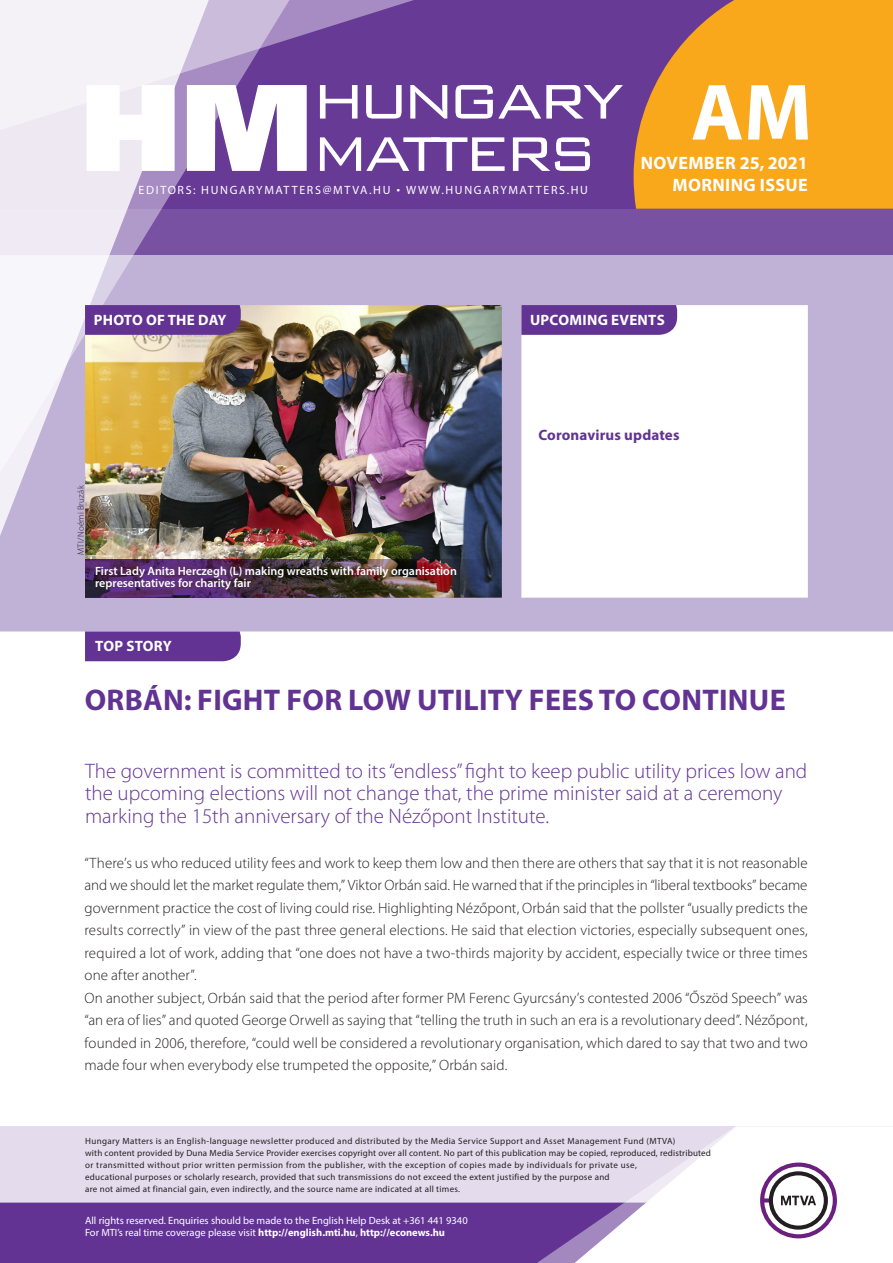
<style>
.page{position:relative;width:893px;height:1263px;background:#fff}
.page>*{position:absolute;margin:0;border:0;box-sizing:border-box;transform-origin:0 0}
.t1{font:700 80.55px "Myriad Pro";color:#fff}
._00_borito_cimsor{font:700 30px "Myriad Pro";letter-spacing:.01em;color:#623393}
._00_borito_alcimsor{font:300 21px/22.5px "Myriad Pro";color:#623393}
.t2{font:700 18px/22.5px "Myriad Pro";letter-spacing:.02em;color:#fff;text-align:right}
._03_kenyer_szöveg-1{font:300 15px/22.5px "Myriad Pro";letter-spacing:.01em;color:#231f20;text-align:justify}
.t3{font:700 15px "Myriad Pro";letter-spacing:.02em;color:#fff}
._00_borito_cimsorkic{font:700 15px "Myriad Pro";letter-spacing:.01em;color:#623393}
._04_kepalairas{font:600 12px/12px "Myriad Pro";color:#fff}
.t4{font:12px "Myriad Pro";letter-spacing:.14em;color:#fff}
.t5{font:10.5px/12px "Myriad Pro";color:#fff}
.t6{font:9px/12px "Myriad Pro";letter-spacing:.03em;color:#231f20}
._03_kenyer_szöveg-1-2{font:300 9px "Myriad Pro";letter-spacing:.03em;color:#231f20}
.s1{font-family:"Geogrotesque"}
.s2{font-weight:700}
</style>
<div class="page">
<div style="left:0;top:1126px;width:893px;height:137px;background:#e4dcec"></div>
<div style="left:0;top:1202px;width:506px;height:61px;background:#623393"></div>
<svg style="left:506px;top:1202px;width:69px;height:61px;background:#6b3e99"></svg>
<svg style="left:575px;top:1126px;width:318px;height:137px"></svg>
<svg style="left:0;top:255px;width:893px;height:376px"></svg>
<div style="left:0;top:0;width:893px;height:255px;background:linear-gradient(to bottom,#633493,#72489e)"></div>
<svg style="left:634px;top:0;width:259px;height:209px;background:#ea9c26"></svg>
<img style="left:225px;top:221px;width:83px;height:287px">
<svg style="left:225px;top:0;width:257px;height:221px;background:#744c9f"></svg>
<svg style="left:0;top:0;width:225px;height:610px"></svg>
<svg style="left:87px;top:85px;width:88px;height:86px"></svg>
<svg style="left:187px;top:85px;width:120px;height:86px"></svg>
<svg style="left:320px;top:85px;width:37px;height:34px"></svg>
<svg style="left:366px;top:85px;width:36px;height:34px"></svg>
<svg style="left:410px;top:85px;width:37px;height:34px"></svg>
<svg style="left:455px;top:85px;width:168px;height:34px"></svg>
<svg style="left:320px;top:137px;width:185px;height:34px"></svg>
<svg style="left:513px;top:137px;width:77px;height:34px"></svg>
<div style="left:85px;top:631px;width:156px;height:30px;background:#623393"></div>
<svg style="left:521px;top:305px;width:156px;height:30px;background:#653795"></svg>
<svg style="left:85px;top:305px;width:156px;height:30px;background:#633592"></svg>
<img style="left:85px;top:559px;width:417px;height:39px">
<p class="t4" style="left:139px;top:182px;width:451px">EDITORS: HUNGARYMATTERS@MTVA.HU <span class="s1">¬</span> WWW.HUNGARYMATTERS.HU</p>
<h1 class="t1" style="left:691px;top:60px;width:122px">AM</h1>
<p class="t2" style="left:641px;top:151px;width:169px">NOVEMBER 25, 2021<br>MORNING ISSUE</p>
<p class="t3" style="left:94px;top:310px;width:134px">PHOTO OF THE DAY</p>
<p class="t3" style="left:530px;top:310px;width:136px">UPCOMING EVENTS</p>
<p class="_03_kenyer_szöveg-1-2" style="left:76px;top:555px;width:71px;rotate:-90deg">MTI/Noémi Bruzák</p>
<p class="_04_kepalairas" style="left:95px;top:564px;width:363px">First Lady Anita Herczegh (L) making wreaths with family organisation representatives for charity fair</p>
<p class="t3" style="left:95px;top:636px;width:78px">TOP STORY</p>
<p class="_00_borito_cimsorkic" style="left:538px;top:425px;width:143px">Coronavirus updates</p>
<p class="_00_borito_cimsor" style="left:85px;top:680px;width:702px">ORBÁN: FIGHT FOR LOW UTILITY FEES TO CONTINUE</p>
<p class="_00_borito_alcimsor" style="left:85px;top:759px;width:724px">The government is committed to its “endless” fight to keep public utility prices low and the upcoming elections will not change that, the prime minister said at a ceremony marking the 15th anniversary of the Nézőpont Institute.</p>
<p class="_03_kenyer_szöveg-1" style="left:85px;top:851px;width:725px">“There’s us who reduced utility fees and work to keep them low and then there are others that say that it is not reasonable and we should let the market regulate them,” Viktor Orbán said. He warned that if the principles in “liberal textbooks” became government practice the cost of living could rise. Highlighting Nézőpont, Orbán said that the pollster “usually predicts the results correctly” in view of the past three general elections. He said that election victories, especially subsequent ones, required a lot of work, adding that “one does not have a two-thirds majority by accident, especially twice or three times one after another”.</p>
<p class="_03_kenyer_szöveg-1" style="left:85px;top:986px;width:725px">On another subject, Orbán said that the period after former PM Ferenc Gyurcsány’s contested 2006 “Őszöd Speech” was “an era of lies” and quoted George Orwell as saying that “telling the truth in such an era is a revolutionary deed”. Nézőpont, founded in 2006, therefore, “could well be considered a revolutionary organisation, which dared to say that two and two made four when everybody else trumpeted the opposite,” Orbán said.</p>
<p class="t6" style="left:85px;top:1134px;width:627px">Hungary Matters is an English-language newsletter produced and distributed by the Media Service Support and Asset Management Fund (MTVA)<br>with content provided by Duna Media Service Provider exercises copyright over all content. No part of this publication may be copied, reproduced, redistributed or transmitted without prior written permission from the publisher, with the exception of copies made by individuals for private use,<br>educational purposes or scholarly research, provided that such transmissions do not exceed the extent justified by the purpose and<br>are not aimed at financial gain, even indirectly, and the source name are indicated at all times.</p>
<p class="t5" style="left:85px;top:1214px;width:384px">All rights reserved. Enquiries should be made to the English Help Desk at +361 441 9340<br>For MTI’s real time coverage please visit <span class="s2">http://english.mti.hu</span>, <span class="s2">http://econews.hu</span></p>
</div>
